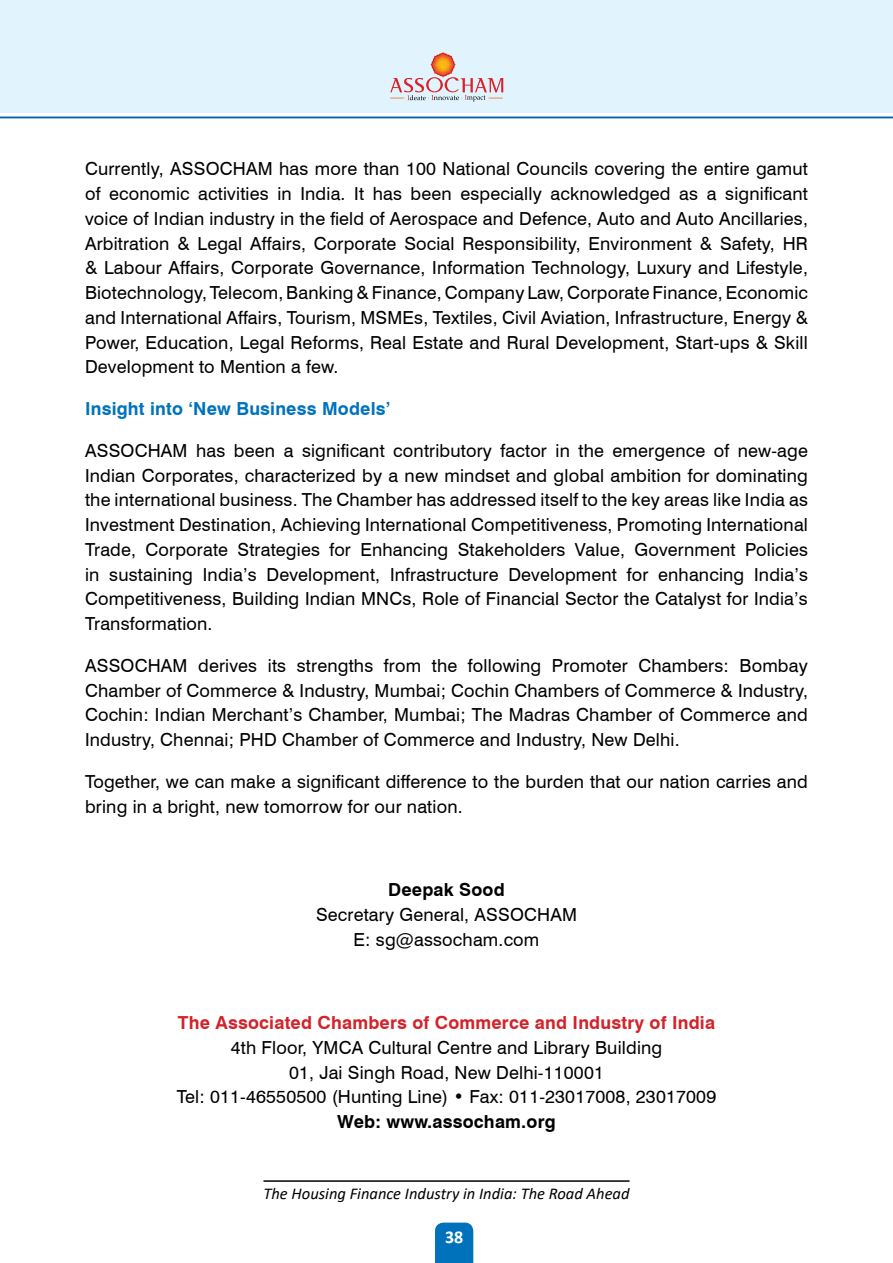
<style>
.page{position:relative;width:893px;height:1263px;background:#fff}
.page>*{position:absolute;margin:0;border:0;box-sizing:border-box;transform-origin:0 0}
.t1{font:18px/24.8px "Swiss 721 BT";letter-spacing:.01em;color:#000;text-align:justify}
.t2{font:700 18px "Swiss 721 BT";letter-spacing:.01em;color:#d2232a}
.t3{font:700 18px "Swiss 721 BT";letter-spacing:.01em;color:#0072bc}
.t4{font:700 18px "Swiss 721 BT";letter-spacing:.01em;color:#000}
.t5{font:700 18px "Calibri";color:#fff}
.t6{font:italic 16.5px "Calibri";color:#000}
</style>
<div class="page">
<div style="left:0;top:0;width:893px;height:113px;background:#e1f4fd"></div>
<hr style="left:263px;top:1180px;width:366px;height:2px;background:#000">
<div style="left:435px;top:1222px;width:38px;height:41px;background:#0072bc"></div>
<svg style="left:390px;top:52px;width:113px;height:50px"></svg>
<hr style="left:0;top:117px;width:893px;height:1px;background:#0066b3">
<p class="t1" style="left:85px;top:156px;width:724px">Currently, ASSOCHAM has more than 100 National Councils covering the entire gamut of economic activities in India. It has been especially acknowledged as a significant voice of Indian industry in the field of Aerospace and Defence, Auto and Auto Ancillaries, Arbitration &amp; Legal Affairs, Corporate Social Responsibility, Environment &amp; Safety, HR &amp; Labour Affairs, Corporate Governance, Information Technology, Luxury and Lifestyle, Biotechnology, Telecom, Banking &amp; Finance, Company Law, Corporate Finance, Economic and International Affairs, Tourism, MSMEs, Textiles, Civil Aviation, Infrastructure, Energy &amp; Power, Education, Legal Reforms, Real Estate and Rural Development, Start-ups &amp; Skill Development to Mention a few.</p>
<p class="t3" style="left:85px;top:396px;width:307px">Insight into ‘New Business Models’</p>
<p class="t1" style="left:85px;top:437px;width:724px">ASSOCHAM has been a significant contributory factor in the emergence of new-age Indian Corporates, characterized by a new mindset and global ambition for dominating the international business. The Chamber has addressed itself to the key areas like India as Investment Destination, Achieving International Competitiveness, Promoting International Trade, Corporate Strategies for Enhancing Stakeholders Value, Government Policies in sustaining India’s Development, Infrastructure Development for enhancing India’s Competitiveness, Building Indian MNCs, Role of Financial Sector the Catalyst for India’s Transformation.</p>
<p class="t1" style="left:85px;top:652px;width:724px">ASSOCHAM derives its strengths from the following Promoter Chambers: Bombay Chamber of Commerce &amp; Industry, Mumbai; Cochin Chambers of Commerce &amp; Industry, Cochin: Indian Merchant’s Chamber, Mumbai; The Madras Chamber of Commerce and Industry, Chennai; PHD Chamber of Commerce and Industry, New Delhi.</p>
<p class="t1" style="left:85px;top:768px;width:724px">Together, we can make a significant difference to the burden that our nation carries and bring in a bright, new tomorrow for our nation.</p>
<p class="t4" style="left:388px;top:877px;width:118px">Deepak Sood</p>
<p class="t1" style="left:316px;top:901px;width:262px;text-align:center">Secretary General, ASSOCHAM<br>E: sg@assocham.com</p>
<p class="t2" style="left:178px;top:1010px;width:539px">The Associated Chambers of Commerce and Industry of India</p>
<p class="t1" style="left:177px;top:1034px;width:541px;text-align:center">4th Floor, YMCA Cultural Centre and Library Building<br>01, Jai Singh Road, New Delhi-110001<br>Tel: 011-46550500 (Hunting Line) • Fax: 011-23017008, 23017009</p>
<p class="t4" style="left:337px;top:1109px;width:220px">Web: www.assocham.org</p>
<p class="t6" style="left:263px;top:1182px;width:368px">The Housing Finance Industry in India: The Road Ahead</p>
<p class="t5" style="left:445px;top:1224px;width:20px">38</p>
</div>
